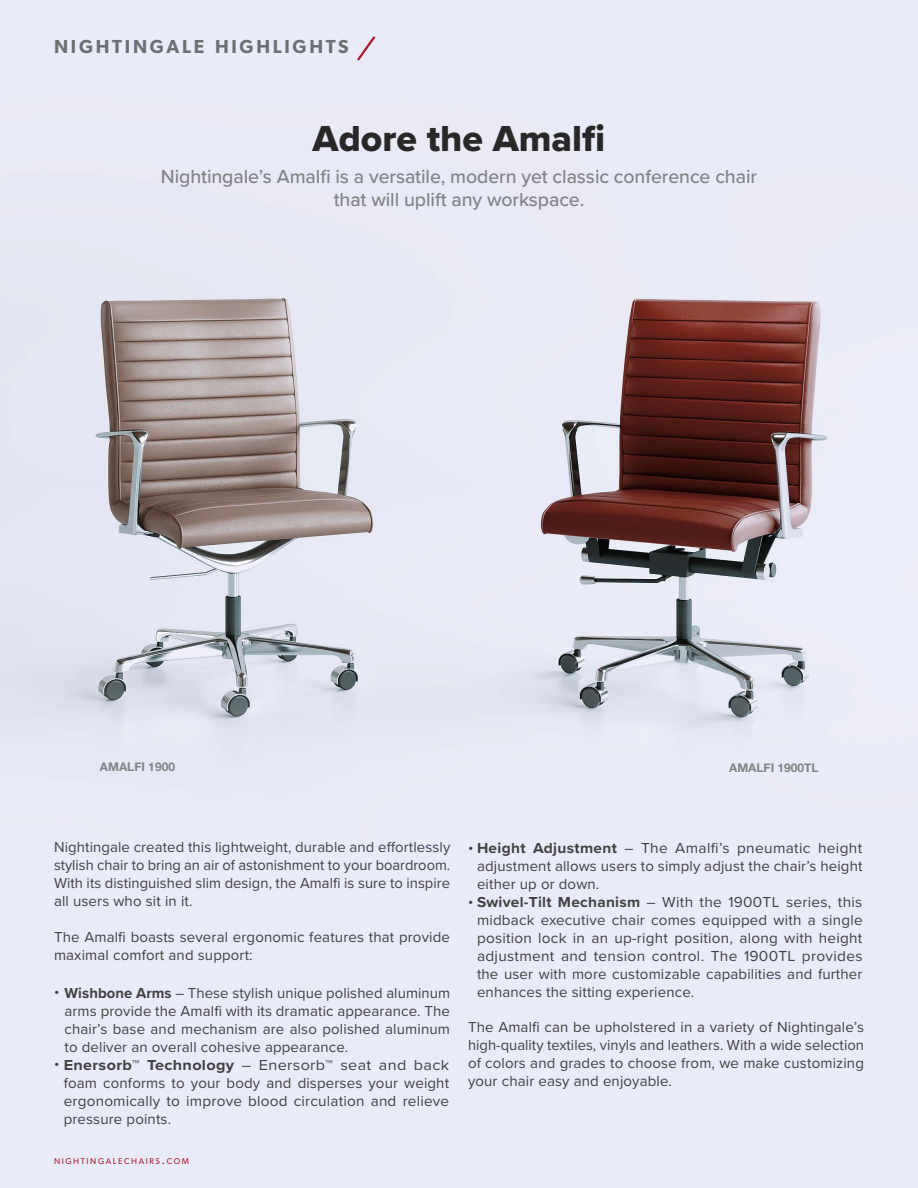
<style>
.page{position:relative;width:918px;height:1188px;background:#fff}
.page>*{position:absolute;margin:0;border:0;box-sizing:border-box;transform-origin:0 0}
.t1{font:37.5px "Proxima Nova Extrabld";color:#292829}
.t2{font:500 19.5px/23.4px "Proxima Nova";letter-spacing:-.005em;color:#808285;text-align:center}
.t3{font:600 18.9px "Gibson";letter-spacing:.145em;color:#6d6e71}
.t4{font:15px/18px "Proxima Nova";letter-spacing:.01em;color:#414042;text-align:justify}
.t5{font:15px/18px "Proxima Nova";letter-spacing:.01em;color:#414042;text-align:justify;scale:1.08 1}
.t6{font:700 12px "Helvetica Neue";color:#808285}
.t7{font:8.4px "Gibson";letter-spacing:.185em;color:#a91a2d}
.s1{font-weight:700}
.s2{font-size:12px}
</style>
<div class="page">
<img style="left:0;top:0;width:918px;height:1188px">
<svg style="left:355px;top:34px;width:23px;height:29px"></svg>
<p class="t3" style="left:54px;top:36px;width:296px">NIGHTINGALE HIGHLIGHTS</p>
<h1 class="t1" style="left:313px;top:111px;width:294px">Adore the Amalfi</h1>
<h2 class="t2" style="left:161px;top:164px;width:598px">Nightingale’s Amalfi is a versatile, modern yet classic conference chair that will uplift any workspace.</h2>
<p class="t6" style="left:100px;top:757px;width:77px">AMALFI 1900</p>
<p class="t6" style="left:729px;top:758px;width:91px">AMALFI 1900TL</p>
<p class="t4" style="left:54px;top:837px;width:398px">Nightingale created this lightweight, durable and effortlessly stylish chair to bring an air of astonishment to your boardroom.<br>With its distinguished slim design, the Amalfi is sure to inspire all users who sit in it.</p>
<p class="t4" style="left:54px;top:927px;width:397px">The Amalfi boasts several ergonomic features that provide maximal comfort and support:</p>
<p class="t4" style="left:54px;top:981px;width:7px">•</p>
<p class="t4" style="left:64px;top:983px;width:387px"><span class="s1">Wishbone Arms</span> – These stylish unique polished aluminum arms provide the Amalfi with its dramatic appearance. The chair’s base and mechanism are also polished aluminum to deliver an overall cohesive appearance.</p>
<p class="t5" style="left:64px;top:1055px;width:358px"><span class="s1">Enersorb™ Technology</span> – Enersorb™ seat and back foam conforms to your body and disperses your weight ergonomically to improve blood circulation and relieve pressure points.</p>
<p class="t4" style="left:54px;top:1053px;width:7px">•</p>
<p class="t7" style="left:54px;top:1156px;width:137px">NIGHTINGALECHAIRS<span class="s2">.</span>COM</p>
<p class="t4" style="left:468px;top:838px;width:396px">• <span class="s1">Height Adjustment</span> – The Amalfi’s pneumatic height</p>
<p class="t4" style="left:477px;top:856px;width:387px">adjustment allows users to simply adjust the chair’s height either up or down.</p>
<p class="t4" style="left:468px;top:892px;width:396px">• <span class="s1">Swivel-Tilt Mechanism</span> – With the 1900TL series, this</p>
<p class="t4" style="left:477px;top:910px;width:387px">midback executive chair comes equipped with a single position lock in an up-right position, along with height adjustment and tension control. The 1900TL provides the user with more customizable capabilities and further enhances the sitting experience.</p>
<p class="t4" style="left:468px;top:1017px;width:398px">The Amalfi can be upholstered in a variety of Nightingale’s high-quality textiles, vinyls and leathers. With a wide selection of colors and grades to choose from, we make customizing your chair easy and enjoyable.</p>
</div>
